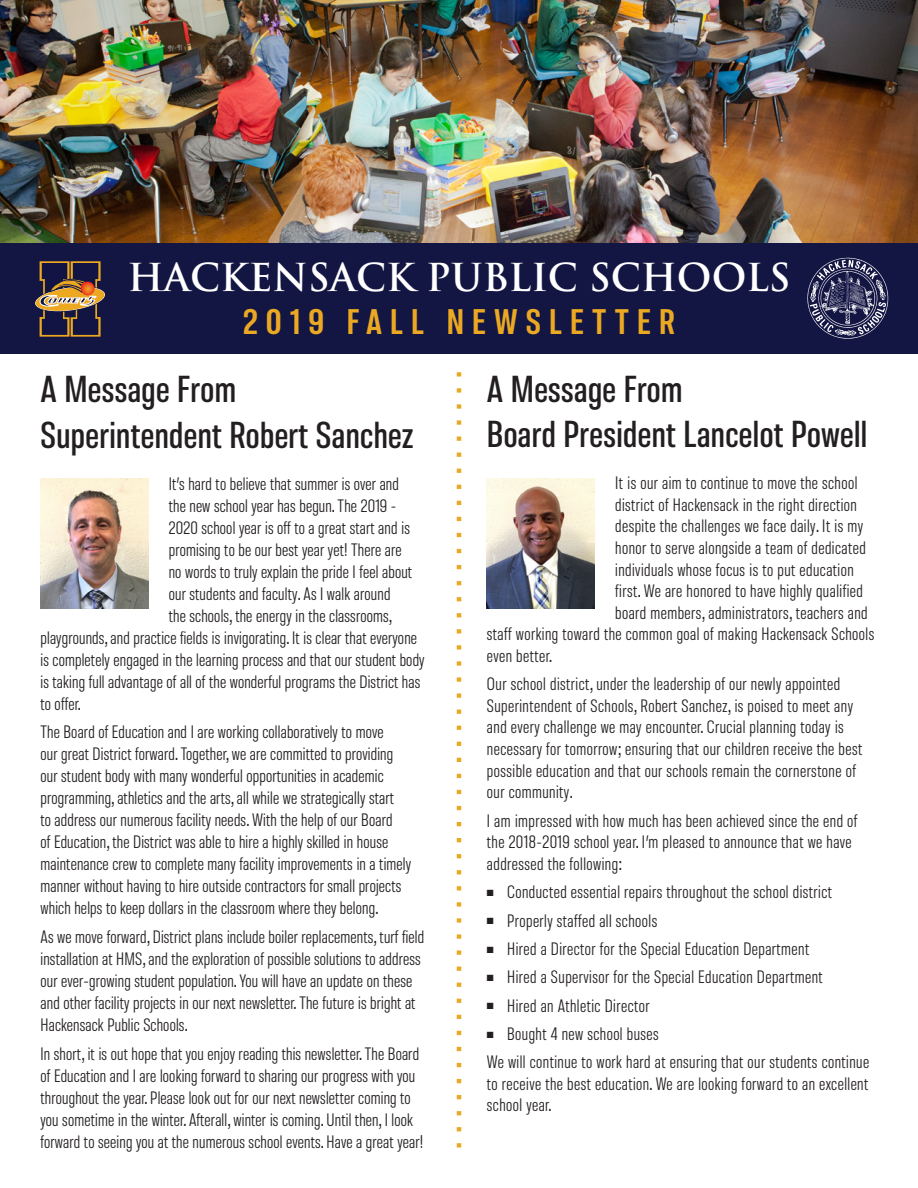
<style>
.page{position:relative;width:918px;height:1188px;background:#fff}
.page>*{position:absolute;margin:0;border:0;box-sizing:border-box;transform-origin:0 0}
.t1{font:600 condensed 37.5px/45.5px "Molde";letter-spacing:.01em;color:#231f20}
.t2{font:700 37.5px "Trajan Pro";color:#fff}
.t3{font:700 condensed 35.55px "Molde";letter-spacing:.23em;color:#eba822}
.t4{font:condensed 18px/22px "Molde";letter-spacing:.01em;color:#231f20}
</style>
<div class="page">
<img style="left:0;top:0;width:918px;height:243px">
<div style="left:0;top:243px;width:918px;height:111px;background:#131543"></div>
<svg style="left:35px;top:261px;width:70px;height:76px"></svg>
<svg style="left:81px;top:282px;width:14px;height:13px"></svg>
<svg style="left:457px;top:372px;width:4px;height:776px"></svg>
<img style="left:40px;top:478px;width:108px;height:130px">
<img style="left:487px;top:478px;width:108px;height:130px">
<img style="left:807px;top:257px;width:82px;height:82px">
<p class="t2" style="left:127px;top:254px;width:665px">HACKENSACK PUBLIC SCHOOLS</p>
<p class="t3" style="left:243px;top:300px;width:433px">2019 FALL NEWSLETTER</p>
<p class="t1" style="left:40px;top:366px;width:375px">A Message From<br>Superintendent Robert Sanchez</p>
<p class="t4" style="left:169px;top:472px;width:232px">It’s hard to believe that summer is over and</p>
<p class="t4" style="left:169px;top:494px;width:229px">the new school year has begun. The 2019 -</p>
<p class="t4" style="left:169px;top:516px;width:243px">2020 school year is off to a great start and is</p>
<p class="t4" style="left:169px;top:538px;width:235px">promising to be our best year yet! There are</p>
<p class="t4" style="left:169px;top:560px;width:245px">no words to truly explain the pride I feel about</p>
<p class="t4" style="left:169px;top:582px;width:223px">our students and faculty. As I walk around</p>
<p class="t4" style="left:169px;top:604px;width:225px">the schools, the energy in the classrooms,</p>
<p class="t4" style="left:40px;top:626px;width:378px">playgrounds, and practice fields is invigorating. It is clear that everyone</p>
<p class="t4" style="left:40px;top:648px;width:386px">is completely engaged in the learning process and that our student body</p>
<p class="t4" style="left:40px;top:670px;width:381px">is taking full advantage of all of the wonderful programs the District has</p>
<p class="t4" style="left:40px;top:692px;width:42px">to offer.</p>
<p class="t4" style="left:40px;top:721px;width:372px">The Board of Education and I are working collaboratively to move<br>our great District forward. Together, we are committed to providing our student body with many wonderful opportunities in academic programming, athletics and the arts, all while we strategically start<br>to address our numerous facility needs. With the help of our Board<br>of Education, the District was able to hire a highly skilled in house maintenance crew to complete many facility improvements in a timely manner without having to hire outside contractors for small projects which helps to keep dollars in the classroom where they belong.</p>
<p class="t4" style="left:40px;top:925px;width:385px">As we move forward, District plans include boiler replacements, turf field installation at HMS, and the exploration of possible solutions to address our ever-growing student population. You will have an update on these and other facility projects in our next newsletter. The future is bright at Hackensack Public Schools.</p>
<p class="t4" style="left:40px;top:1042px;width:384px">In short, it is out hope that you enjoy reading this newsletter. The Board of Education and I are looking forward to sharing our progress with you throughout the year. Please look out for our next newsletter coming to you sometime in the winter. Afterall, winter is coming. Until then, I look forward to seeing you at the numerous school events. Have a great year!</p>
<p class="t1" style="left:487px;top:366px;width:382px;line-height:45px">A Message From<br>Board President Lancelot Powell</p>
<p class="t4" style="left:615px;top:472px;width:244px">It is our aim to continue to move the school</p>
<p class="t4" style="left:615px;top:493px;width:243px">district of Hackensack in the right direction</p>
<p class="t4" style="left:615px;top:515px;width:249px">despite the challenges we face daily. It is my</p>
<p class="t4" style="left:615px;top:536px;width:252px">honor to serve alongside a team of dedicated</p>
<p class="t4" style="left:615px;top:558px;width:240px">individuals whose focus is to put education</p>
<p class="t4" style="left:615px;top:580px;width:249px">first. We are honored to have highly qualified</p>
<p class="t4" style="left:615px;top:601px;width:254px">board members, administrators, teachers and</p>
<p class="t4" style="left:487px;top:623px;width:389px">staff working toward the common goal of making Hackensack Schools</p>
<p class="t4" style="left:487px;top:644px;width:67px">even better.</p>
<p class="t4" style="left:487px;top:673px;width:377px;line-height:21.6px">Our school district, under the leadership of our newly appointed Superintendent of Schools, Robert Sanchez, is poised to meet any and every challenge we may encounter. Crucial planning today is necessary for tomorrow; ensuring that our children receive the best possible education and that our schools remain the cornerstone of our community.</p>
<p class="t4" style="left:487px;top:809px;width:372px;line-height:21.6px">I am impressed with how much has been achieved since the end of the 2018-2019 school year. I’m pleased to announce that we have addressed the following:</p>
<p class="t4" style="left:487px;top:881px;width:347px">■ Conducted essential repairs throughout the school district</p>
<p class="t4" style="left:487px;top:909px;width:172px">■ Properly staffed all schools</p>
<p class="t4" style="left:487px;top:937px;width:324px">■ Hired a Director for the Special Education Department</p>
<p class="t4" style="left:487px;top:966px;width:337px">■ Hired a Supervisor for the Special Education Department</p>
<p class="t4" style="left:487px;top:994px;width:164px">■ Hired an Athletic Director</p>
<p class="t4" style="left:487px;top:1022px;width:173px">■ Bought 4 new school buses</p>
<p class="t4" style="left:487px;top:1051px;width:384px;line-height:21.6px;text-align:justify">We will continue to work hard at ensuring that our students continue to receive the best education. We are looking forward to an excellent school year.</p>
</div>
